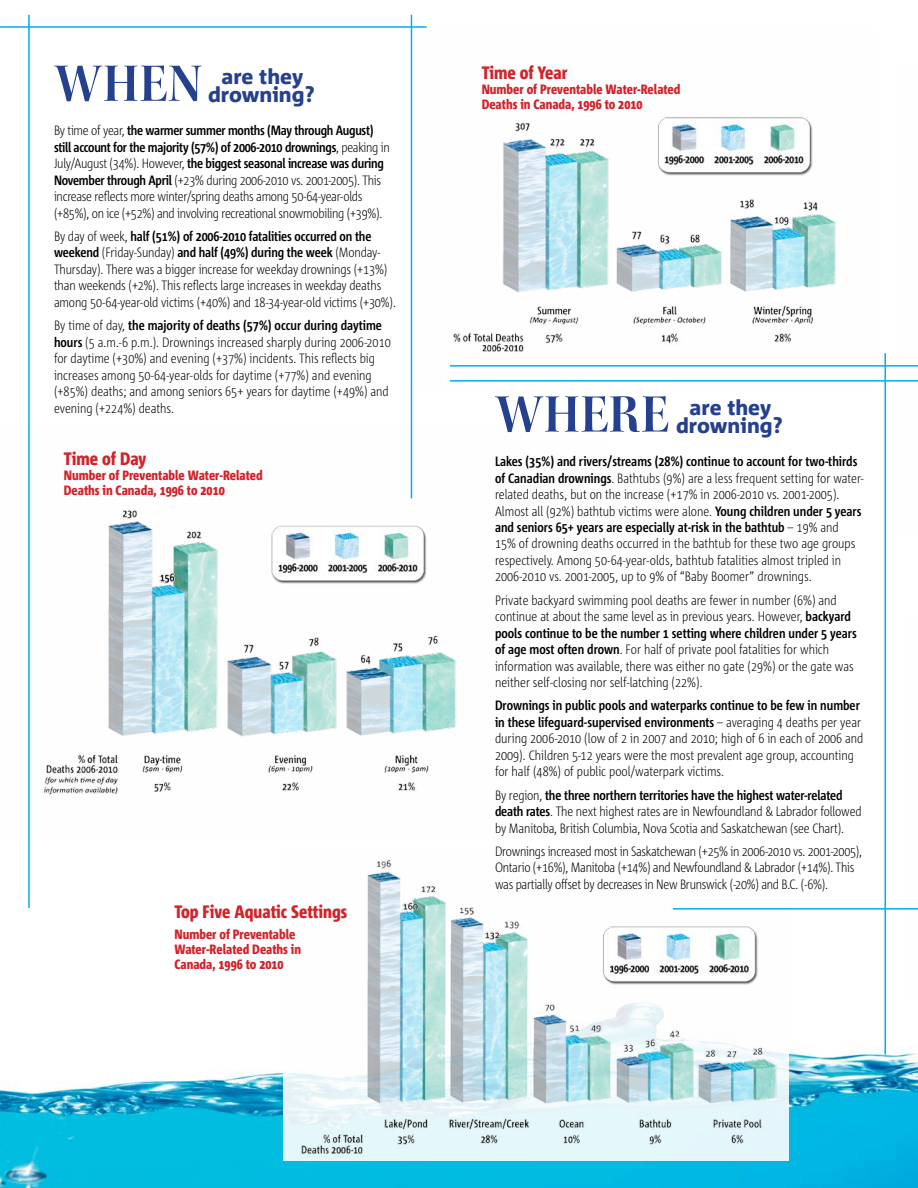
<style>
.page{position:relative;width:918px;height:1188px;background:#fff}
.page>*{position:absolute;margin:0;border:0;box-sizing:border-box;transform-origin:0 0}
.t1{font:800 54px "Kepler CS Titling Semi Exp";color:#25408f}
.t2{font:800 21px/18px "Corpid";color:#25408f;text-align:center}
.t3{font:800 18px "Corpid Cd";color:#d2232a}
.t4{font:300 13.5px/16.5px "Corpid Cd";color:#000}
.t5{font:300 13.5px/16.5px "Corpid Cd";letter-spacing:-.02em;color:#000}
.t6{font:800 13.5px/15px "Corpid Cd";color:#d2232a}
.s1{font-weight:700}
</style>
<div class="page">
<img style="left:412px;top:30px;width:424px;height:356px">
<img style="left:44px;top:424px;width:412px;height:372px">
<img style="left:0;top:990px;width:918px;height:198px">
<img style="left:283px;top:860px;width:505px;height:301px">
<img style="left:903px;top:990px;width:15px;height:10px">
<hr style="left:0;top:26px;width:427px;height:2px;background:#00aeef">
<hr style="left:411px;top:15px;width:1px;height:483px;background:#00aeef">
<hr style="left:28px;top:15px;width:2px;height:893px;background:#00aeef">
<hr style="left:450px;top:365px;width:468px;height:2px;background:#00aeef">
<hr style="left:450px;top:380px;width:468px;height:2px;background:#00aeef">
<hr style="left:673px;top:908px;width:245px;height:2px;background:#00aeef">
<hr style="left:885px;top:353px;width:1px;height:702px;background:#00aeef">
<h1 class="t1" style="left:54px;top:54px;width:149px">WHEN</h1>
<h2 class="t2" style="left:208px;top:68px;width:108px">are they drowning?</h2>
<p class="t5" style="left:54px;top:122px;width:337px">By time of year, <span class="s1">the warmer summer months (May through August) still account for the majority (57%) of 2006-2010 drownings</span>, peaking in July/August (34%). However, <span class="s1">the biggest seasonal increase was during November through April</span> (+23% during 2006-2010 vs. 2001-2005). This increase reflects more winter/spring deaths among 50-64-year-olds (+85%), on ice (+52%) and involving recreational snowmobiling (+39%).</p>
<p class="t4" style="left:54px;top:228px;width:343px">By day of week, <span class="s1">half (51%) of 2006-2010 fatalities occurred on the weekend</span> (Friday-Sunday) <span class="s1">and half (49%) during the week</span> (Monday-Thursday). There was a bigger increase for weekday drownings (+13%) than weekends (+2%). This reflects large increases in weekday deaths among 50-64-year-old victims (+40%) and 18-34-year-old victims (+30%).</p>
<p class="t4" style="left:54px;top:317px;width:338px">By time of day, <span class="s1">the majority of deaths (57%) occur during daytime hours</span> (5 a.m.-6 p.m.). Drownings increased sharply during 2006-2010 for daytime (+30%) and evening (+37%) incidents. This reflects big increases among 50-64-year-olds for daytime (+77%) and evening (+85%) deaths; and among seniors 65+ years for daytime (+49%) and evening (+224%) deaths.</p>
<h3 class="t3" style="left:64px;top:449px;width:84px">Time of Day</h3>
<p class="t6" style="left:64px;top:468px;width:200px">Number of Preventable Water-Related<br>Deaths in Canada, 1996 to 2010</p>
<h3 class="t3" style="left:174px;top:901px;width:174px">Top Five Aquatic Settings</h3>
<p class="t6" style="left:174px;top:927px;width:128px">Number of Preventable<br>Water-Related Deaths in<br>Canada, 1996 to 2010</p>
<h3 class="t3" style="left:482px;top:63px;width:87px">Time of Year</h3>
<p class="t6" style="left:482px;top:82px;width:200px">Number of Preventable Water-Related<br>Deaths in Canada, 1996 to 2010</p>
<h1 class="t1" style="left:495px;top:385px;width:176px">WHERE</h1>
<h2 class="t2" style="left:676px;top:399px;width:108px">are they drowning?</h2>
<p class="t4" style="left:495px;top:453px;width:370px"><span class="s1">Lakes (35%) and rivers/streams (28%) continue to account for two-thirds of Canadian drownings</span>. Bathtubs (9%) are a less frequent setting for water&shy;related deaths, but on the increase (+17% in 2006-2010 vs. 2001-2005).<br>Almost all (92%) bathtub victims were alone. <span class="s1">Young children under 5 years and seniors 65+ years are especially at-risk in the bathtub</span> – 19% and<br>15% of drowning deaths occurred in the bathtub for these two age groups respectively. Among 50-64-year-olds, bathtub fatalities almost tripled in 2006-2010 vs. 2001-2005, up to 9% of “Baby Boomer” drownings.</p>
<p class="t4" style="left:495px;top:592px;width:363px">Private backyard swimming pool deaths are fewer in number (6%) and continue at about the same level as in previous years. However, <span class="s1">backyard pools continue to be the number 1 setting where children under 5 years of age most often drown</span>. For half of private pool fatalities for which information was available, there was either no gate (29%) or the gate was neither self-closing nor self-latching (22%).</p>
<p class="t4" style="left:495px;top:698px;width:370px"><span class="s1">Drownings in public pools and waterparks continue to be few in number in these lifeguard-supervised environments</span> – averaging 4 deaths per year during 2006-2010 (low of 2 in 2007 and 2010; high of 6 in each of 2006 and 2009). Children 5-12 years were the most prevalent age group, accounting for half (48%) of public pool/waterpark victims.</p>
<p class="t4" style="left:495px;top:787px;width:368px">By region, <span class="s1">the three northern territories have the highest water-related death rates</span>. The next highest rates are in Newfoundland &amp; Labrador followed by Manitoba, British Columbia, Nova Scotia and Saskatchewan (see Chart).</p>
<p class="t5" style="left:495px;top:843px;width:369px">Drownings increased most in Saskatchewan (+25% in 2006-2010 vs. 2001-2005),<br>Ontario (+16%), Manitoba (+14%) and Newfoundland &amp; Labrador (+14%). This was partially offset by decreases in New Brunswick (-20%) and B.C. (-6%).</p>
</div>
